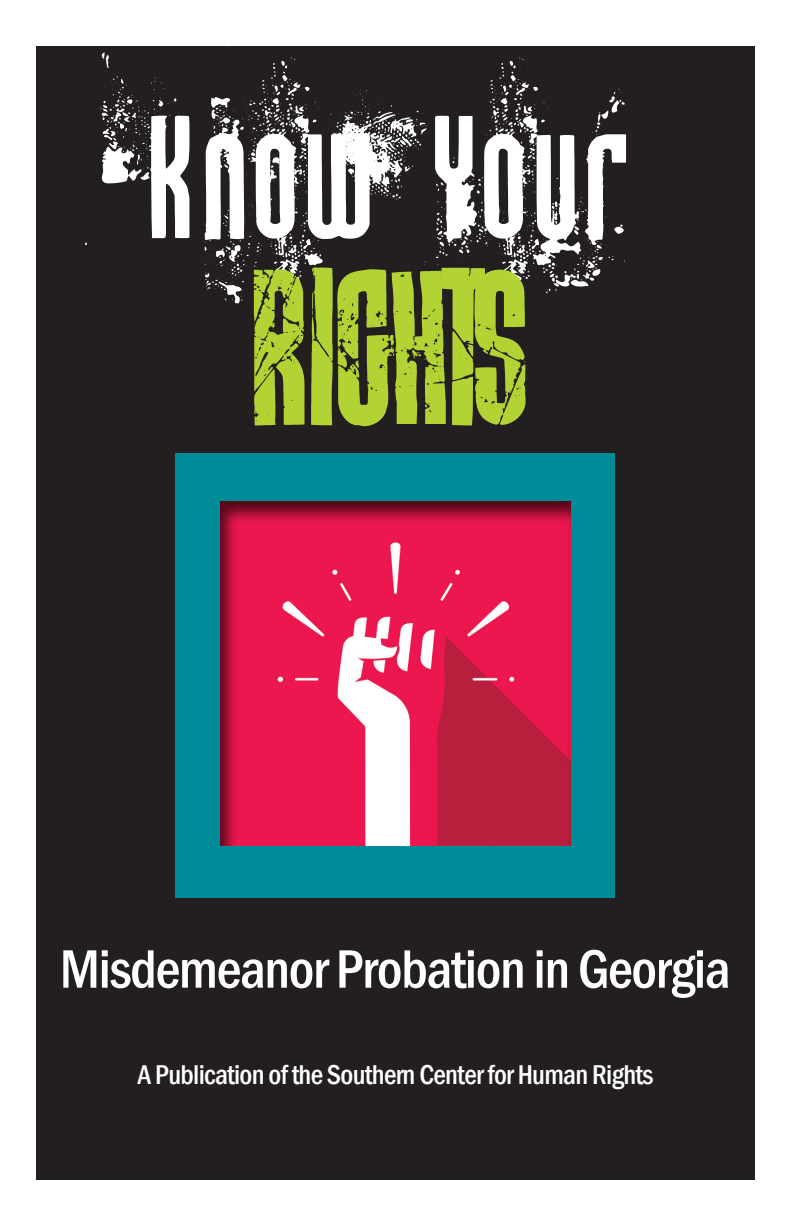
<style>
.page{position:relative;width:792px;height:1224px;background:#fff}
.page>*{position:absolute;margin:0;border:0;box-sizing:border-box;transform-origin:0 0}
.t1{font:300 184px "Rock It";letter-spacing:-.05em;color:#b3d234}
.t2{font:700 144px "Rock It";color:#fff}
.t3{font:500 condensed 56px "Franklin Gothic";letter-spacing:-.025em;color:#fff}
.t4{font:500 condensed 28px "Franklin Gothic";letter-spacing:-.025em;color:#fff}
</style>
<div class="page">
<div style="left:36px;top:46px;width:719px;height:1133px;background:#231f20"></div>
<div style="left:175px;top:453px;width:440px;height:445px;background:#008b98"></div>
<div style="left:220px;top:497px;width:353px;height:350px;background:#231f20;opacity:.75"></div>
<h2 class="t2" style="left:151px;top:104px;width:490px">KNOW YOUR</h2>
<h1 class="t1" style="left:253px;top:240px;width:286px">rights</h1>
<h3 class="t3" style="left:60px;top:932px;width:672px">Misdemeanor Probation in Georgia</h3>
<p class="t4" style="left:138px;top:1057px;width:517px">A Publication of the Southern Center for Human Rights</p>
</div>
